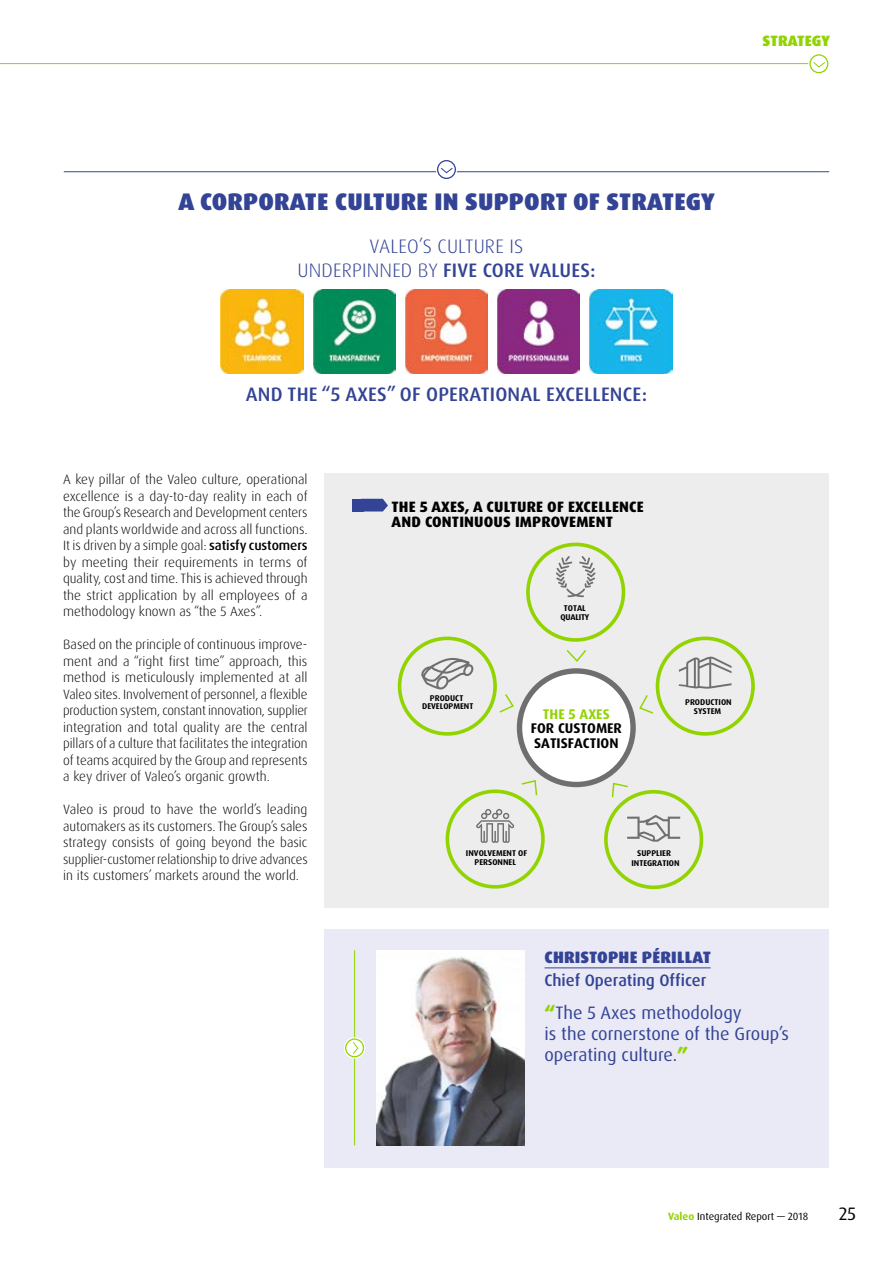
<style>
.page{position:relative;width:893px;height:1263px;background:#fff}
.page>*{position:absolute;margin:0;border:0;box-sizing:border-box;transform-origin:0 0}
.t1{font:900 24px "Dax OT";letter-spacing:.01em;color:#334395}
.t2{font:300 19.5px/24px "Dax OT";letter-spacing:.01em;color:#334395;text-align:center}
.t3{font:500 19.5px "Dax OT";letter-spacing:.01em;color:#334395}
.t4{font:18px/21px "Dax OT";color:#334395}
.t5{font:18px "Dax OT";color:#000}
.t6{font:500 16.5px "Dax OT";color:#334395}
.t7{font:900 16.5px "Dax OT";letter-spacing:.01em;color:#334395}
.t8{font:800 15px/15px "Dax OT";letter-spacing:.01em;color:#000}
.t9{font:900 15px "Dax OT";letter-spacing:.005em;color:#91d400}
.t10{font:700 14.1px/14.7px "Dax OT";color:#000}
.t11{font:700 14.1px "Dax OT";color:#91d400}
.t12{font:300 13.5px/16.5px "Dax OT";color:#000;text-align:justify}
.t13{font:10.5px "Dax OT";color:#000}
.t14{font:700 8.4px/9px "Dax OT";color:#000;text-align:center}
.t15{font:700 8.4px/9px "Dax OT";letter-spacing:-.03em;color:#000;text-align:center}
.s1{font-weight:500}
.s2{font-weight:900;color:#91d400}
.s3{color:#91d400}
.s4{font-weight:700;color:#91d400}
</style>
<div class="page">
<hr style="left:0;top:63px;width:829px;height:1px;background:#91d400">
<svg style="left:808px;top:53px;width:21px;height:21px"></svg>
<div style="left:809px;top:54px;width:19px;height:19px;border:1px solid #91d400;border-radius:50%"></div>
<svg style="left:813px;top:61px;width:13px;height:7px"></svg>
<div style="left:325px;top:473px;width:504px;height:435px;background:#ededed"></div>
<div style="left:526px;top:543px;width:99px;height:99px;border:4px solid #91d400;border-radius:50%"></div>
<svg style="left:556px;top:556px;width:40px;height:41px"></svg>
<div style="left:446px;top:789px;width:99px;height:100px;border:4px solid #91d400;border-radius:50%"></div>
<svg style="left:476px;top:809px;width:38px;height:34px"></svg>
<div style="left:398px;top:636px;width:99px;height:100px;border:4px solid #91d400;border-radius:50%"></div>
<svg style="left:421px;top:657px;width:52px;height:33px"></svg>
<div style="left:522px;top:673px;width:109px;height:109px;background:#fff;border-radius:50%"></div>
<div style="left:517px;top:668px;width:119px;height:119px;border:5px solid #706f6f;border-radius:50%"></div>
<div style="left:656px;top:636px;width:99px;height:100px;border:4px solid #91d400;border-radius:50%"></div>
<svg style="left:679px;top:656px;width:52px;height:33px"></svg>
<div style="left:604px;top:790px;width:99px;height:99px;border:4px solid #91d400;border-radius:50%"></div>
<svg style="left:627px;top:815px;width:53px;height:27px"></svg>
<svg style="left:566px;top:650px;width:20px;height:12px"></svg>
<svg style="left:639px;top:695px;width:15px;height:19px"></svg>
<svg style="left:611px;top:782px;width:18px;height:17px"></svg>
<svg style="left:520px;top:780px;width:18px;height:17px"></svg>
<svg style="left:499px;top:694px;width:15px;height:19px"></svg>
<div style="left:352px;top:499px;width:11px;height:12px;background:#334395"></div>
<svg style="left:363px;top:499px;width:25px;height:12px"></svg>
<hr style="left:64px;top:171px;width:765px;height:1px;background:#334395">
<svg style="left:436px;top:159px;width:21px;height:21px"></svg>
<div style="left:437px;top:160px;width:19px;height:19px;border:1px solid #334395;border-radius:50%"></div>
<svg style="left:440px;top:167px;width:13px;height:7px"></svg>
<div style="left:325px;top:929px;width:504px;height:238px;background:#eaeaf6"></div>
<hr style="left:544px;top:968px;width:167px;height:1px;background:#334395">
<hr style="left:354px;top:950px;width:1px;height:195px;background:#91d400">
<svg style="left:344px;top:1037px;width:21px;height:21px"></svg>
<div style="left:345px;top:1038px;width:19px;height:19px;border:1px solid #91d400;border-radius:50%"></div>
<svg style="left:352px;top:1041px;width:7px;height:13px"></svg>
<img style="left:377px;top:950px;width:148px;height:195px">
<img style="left:405px;top:290px;width:83px;height:83px">
<img style="left:313px;top:290px;width:82px;height:83px">
<img style="left:221px;top:290px;width:82px;height:83px">
<img style="left:498px;top:290px;width:82px;height:83px">
<img style="left:590px;top:290px;width:82px;height:83px">
<p class="t9" style="left:762px;top:31px;width:69px">STRATEGY</p>
<h1 class="t1" style="left:178px;top:186px;width:538px">A CORPORATE CULTURE IN SUPPORT OF STRATEGY</h1>
<h2 class="t2" style="left:297px;top:234px;width:300px">VALEO’S CULTURE IS<br>UNDERPINNED BY <span class="s1">FIVE CORE VALUES:</span></h2>
<h2 class="t3" style="left:246px;top:382px;width:403px">AND THE “5 AXES” OF OPERATIONAL EXCELLENCE:</h2>
<p class="t12" style="left:63px;top:471px;width:246px">A key pillar of the Valeo culture, operational excellence is a day-to-day reality in each of the Group’s Research and Development centers and plants worldwide and across all functions.<br>It is driven by a simple goal: <span class="s1">satisfy customers </span>by meeting their requirements in terms of quality, cost and time. This is achieved through the strict application by all employees of a methodology known as “the 5 Axes”.</p>
<p class="t12" style="left:63px;top:636px;width:246px">Based on the principle of continuous improve&shy;ment and a “right first time” approach, this method is meticulously implemented at all Valeo sites. Involvement of personnel, a flexible production system, constant innovation, supplier integration and total quality are the central pillars of a culture that facilitates the integration of teams acquired by the Group and represents a key driver of Valeo’s organic growth.</p>
<p class="t12" style="left:63px;top:801px;width:246px">Valeo is proud to have the world’s leading automakers as its customers. The Group’s sales strategy consists of going beyond the basic supplier-customer relationship to drive advances in its customers’ markets around the world.</p>
<p class="t8" style="left:391px;top:499px;width:254px">THE 5 AXES, A CULTURE OF EXCELLENCE<br>AND CONTINUOUS IMPROVEMENT</p>
<p class="t15" style="left:561px;top:604px;width:30px">TOTAL<br>QUALITY</p>
<p class="t14" style="left:422px;top:695px;width:53px;line-height:7.8px">PRODUCT<br>DEVELOPMENT</p>
<p class="t14" style="left:685px;top:697px;width:48px;line-height:9.4px">PRODUCTION<br>SYSTEM</p>
<p class="t11" style="left:543px;top:705px;width:68px">THE 5 AXES</p>
<p class="t10" style="left:531px;top:721px;width:93px">FOR CUSTOMER<br>SATISFACTION</p>
<p class="t14" style="left:466px;top:849px;width:63px">INVOLVEMENT OF<br>PERSONNEL</p>
<p class="t14" style="left:631px;top:848px;width:50px;line-height:9.6px">SUPPLIER<br>INTEGRATION</p>
<p class="t7" style="left:544px;top:947px;width:168px">CHRISTOPHE PÉRILLAT</p>
<p class="t6" style="left:544px;top:969px;width:163px">Chief Operating Officer</p>
<h3 class="t4" style="left:544px;top:1003px;width:246px"><span class="s2">“</span>The 5 Axes methodology<br>is the cornerstone of the Group’s operating culture.<span class="s2">”</span></h3>
<p class="t13" style="left:674px;top:1210px;width:98px">Registration Documen</p>
<h3 class="t5" style="left:839px;top:1202px;width:19px">25</h3>
<p class="t13" style="left:647px;top:1210px;width:162px"><span class="s3">Valeo</span><span class="s4">Valeo</span> Integrated Report — 2018</p>
</div>
